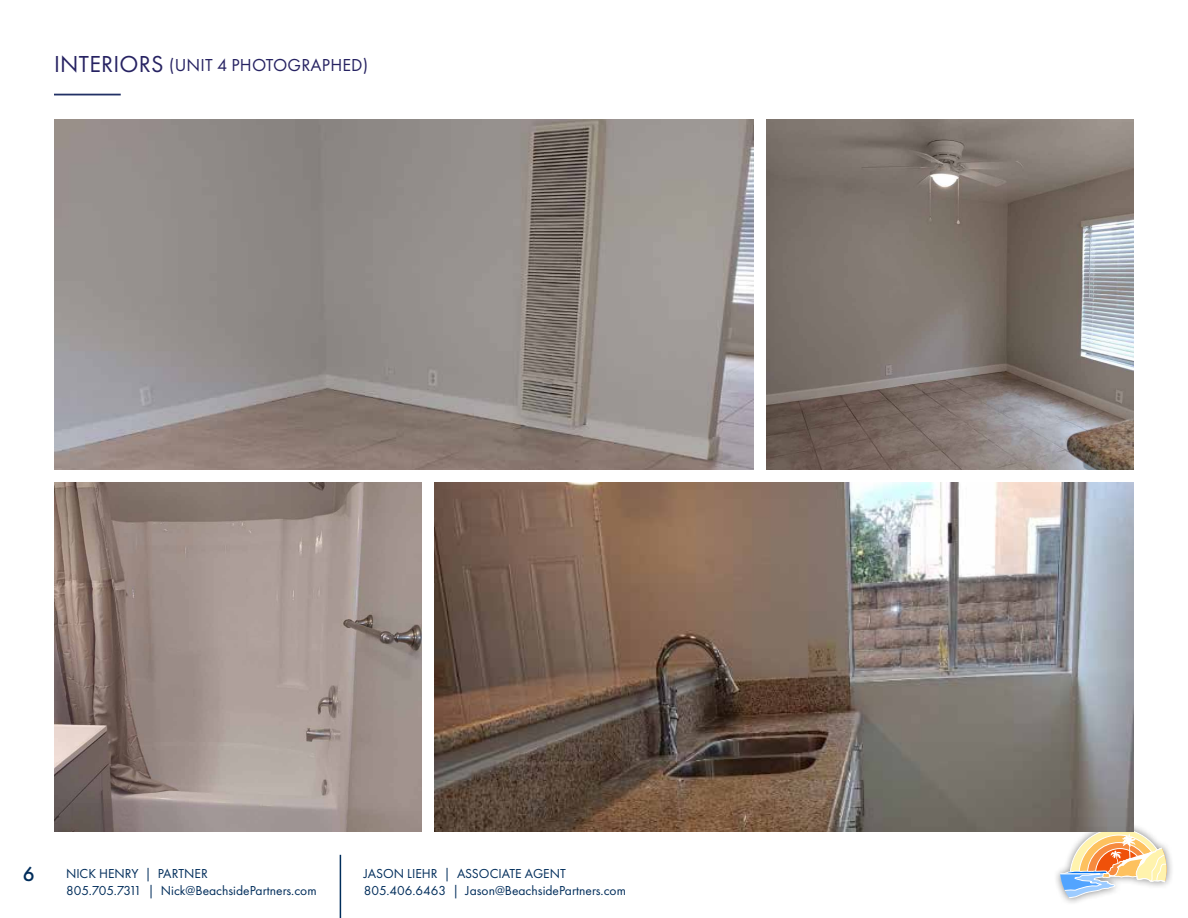
<style>
.page{position:relative;width:1188px;height:918px;background:#fff}
.page>*{position:absolute;margin:0;border:0;box-sizing:border-box;transform-origin:0 0}
.t1{font:500 21px "Futura PT";color:#002d5b}
.t2{font:18px "Futura PT";letter-spacing:.01em;color:#262262}
.t3{font:13.5px/16.2px "Futura PT";color:#002d5b}
.s1{font-size:24px}
</style>
<div class="page">
<hr style="left:340px;top:855px;width:1px;height:63px;background:#002d5b">
<div style="left:1052px;top:821px;width:123px;height:84px;background:#000;opacity:.5"></div>
<svg style="left:1060px;top:828px;width:107px;height:75px"></svg>
<img style="left:434px;top:482px;width:700px;height:350px">
<hr style="left:54px;top:94px;width:67px;height:1px;background:#213165">
<img style="left:54px;top:120px;width:700px;height:349px">
<img style="left:767px;top:120px;width:367px;height:349px">
<img style="left:54px;top:482px;width:367px;height:350px">
<h2 class="t2" style="left:54px;top:54px;width:315px"><span class="s1">INTERIORS</span> (UNIT 4 PHOTOGRAPHED)</h2>
<h1 class="t1" style="left:23px;top:862px;width:13px">6</h1>
<p class="t3" style="left:364px;top:866px;width:264px">JASON LIEHR | ASSOCIATE AGENT<br>805.406.6463 | Jason@BeachsidePartners.com</p>
<p class="t3" style="left:66px;top:866px;width:252px">NICK HENRY | PARTNER<br>805.705.7311 | Nick@BeachsidePartners.com</p>
</div>
